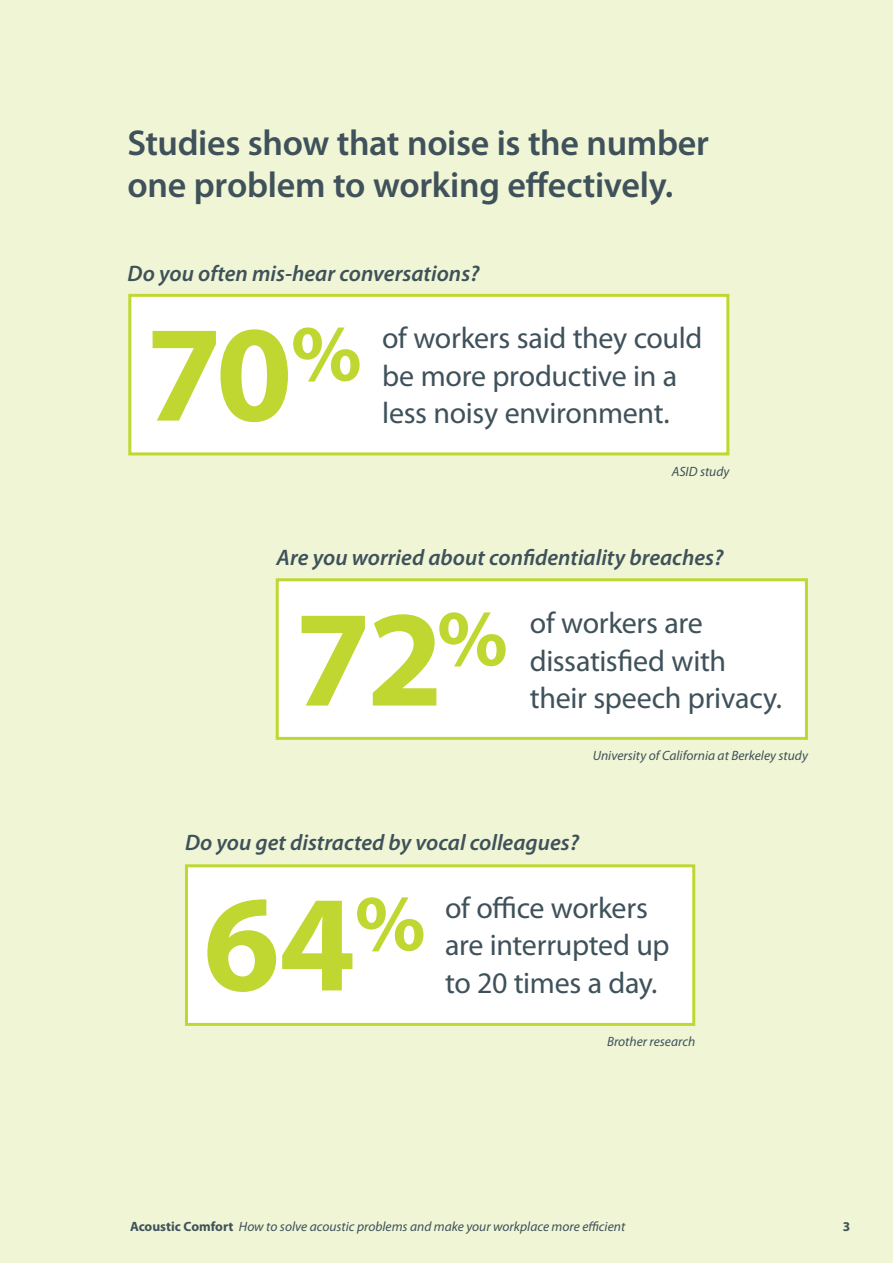
<style>
.page{position:relative;width:893px;height:1263px;background:#eff5d5}
.page>*{position:absolute;margin:0;border:0;box-sizing:border-box;transform-origin:0 0}
.t1{font:700 138px "Myriad Pro";color:#bfd730}
.t2{font:700 80.4px "Myriad Pro";color:#bfd730}
.t3{font:600 36px/42px "Myriad Pro";letter-spacing:-.01em;color:#3f515a}
.t4{font:30px/37.5px "Myriad Pro";letter-spacing:-.01em;color:#3f515a}
.t5{font:italic 600 22.5px "Myriad Pro";color:#3f515a}
.t6{font:italic 13.5px "Myriad Pro";color:#3f515a}
.t7{font:700 13.5px "Myriad Pro";color:#3f515a}
.s1{font-weight:700;font-style:normal}
</style>
<div class="page">
<div style="left:185px;top:864px;width:510px;height:162px;background:#fff;border:3px solid #bfd730"></div>
<div style="left:276px;top:578px;width:532px;height:162px;background:#fff;border:3px solid #bfd730"></div>
<div style="left:128px;top:294px;width:601px;height:161px;background:#fff;border:3px solid #bfd730"></div>
<p class="t3" style="left:128px;top:121px;width:583px">Studies show that noise is the number one problem to working effectively.</p>
<p class="t5" style="left:128px;top:259px;width:353px">Do you often mis-hear conversations?</p>
<h2 class="t2" style="left:291px;top:301px;width:72px">%</h2>
<h1 class="t1" style="left:146px;top:284px;width:148px">70</h1>
<p class="t4" style="left:382px;top:319px;width:322px">of workers said they could be more productive in a</p>
<p class="t4" style="left:382px;top:394px;width:289px">less noisy environment.</p>
<p class="t6" style="left:672px;top:463px;width:59px">ASID study</p>
<p class="t5" style="left:277px;top:544px;width:448px">Are you worried about confidentiality breaches?</p>
<h2 class="t2" style="left:437px;top:586px;width:72px">%</h2>
<h1 class="t1" style="left:295px;top:569px;width:150px">72</h1>
<p class="t4" style="left:530px;top:604px;width:198px">of workers are dissatisfied with</p>
<p class="t4" style="left:530px;top:679px;width:254px">their speech privacy.</p>
<p class="t6" style="left:593px;top:747px;width:217px">University of California at Berkeley study</p>
<p class="t5" style="left:185px;top:828px;width:395px">Do you get distracted by vocal colleagues?</p>
<h2 class="t2" style="left:355px;top:871px;width:72px">%</h2>
<h1 class="t1" style="left:203px;top:854px;width:154px">64</h1>
<p class="t4" style="left:445px;top:889px;width:226px">of office workers are interrupted up</p>
<p class="t4" style="left:445px;top:964px;width:214px">to 20 times a day.</p>
<p class="t6" style="left:607px;top:1033px;width:90px">Brother research</p>
<p class="t6" style="left:130px;top:1218px;width:497px"><span class="s1">Acoustic Comfort</span> How to solve acoustic problems and make your workplace more efficient</p>
<p class="t7" style="left:843px;top:1217px;width:9px">3</p>
</div>
